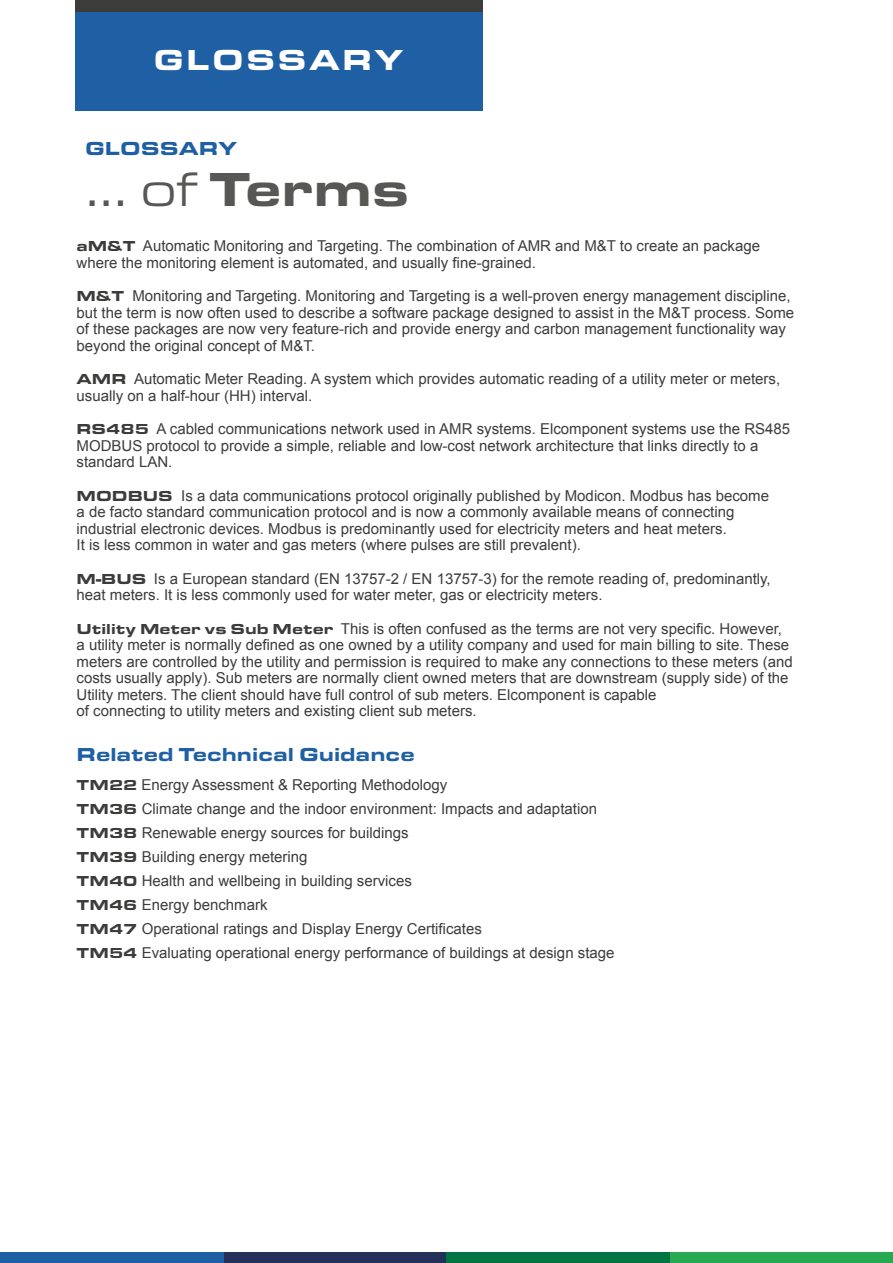
<style>
.page{position:relative;width:893px;height:1263px;background:#fff}
.page>*{position:absolute;margin:0;border:0;box-sizing:border-box;transform-origin:0 0}
.t1{font:49.5px "Eurostile Ext";color:#575756}
.t2{font:900 30px "Eurostile Ext";letter-spacing:.075em;color:#fff}
.t3{font:900 19.5px "Eurostile Ext";color:#1f5fa4}
.t4{font:15px/16.5px "Arial";color:#3c3c3b}
.s1{font-weight:900}
.s2{font-family:"Eurostile Ext";font-weight:900}
</style>
<div class="page">
<div style="left:223px;top:1252px;width:223px;height:11px;background:#233059"></div>
<div style="left:670px;top:1252px;width:223px;height:11px;background:#27a951"></div>
<div style="left:0;top:1252px;width:223px;height:11px;background:#1f5fa4"></div>
<div style="left:446px;top:1252px;width:224px;height:11px;background:#007441"></div>
<div style="left:75px;top:11px;width:407px;height:100px;background:#1f5fa4"></div>
<div style="left:75px;top:0;width:407px;height:12px;background:#3c3c3b"></div>
<h2 class="t2" style="left:153px;top:37px;width:252px">GLOSSARY</h2>
<h3 class="t3" style="left:85px;top:134px;width:154px">GLOSSARY</h3>
<h1 class="t1" style="left:85px;top:154px;width:326px">... of <span class="s1">Terms</span></h1>
<p class="t4" style="left:77px;top:238px;width:685px"><span class="s2">aM&amp;T</span> Automatic Monitoring and Targeting. The combination of AMR and M&amp;T to create an package where the monitoring element is automated, and usually fine-grained.</p>
<p class="t4" style="left:77px;top:288px;width:719px"><span class="s2">M&amp;T</span> Monitoring and Targeting. Monitoring and Targeting is a well-proven energy management discipline, but the term is now often used to describe a software package designed to assist in the M&amp;T process. Some of these packages are now very feature-rich and provide energy and carbon management functionality way beyond the original concept of M&amp;T.</p>
<p class="t4" style="left:77px;top:371px;width:705px"><span class="s2">AMR</span> Automatic Meter Reading. A system which provides automatic reading of a utility meter or meters, usually on a half-hour (HH) interval.</p>
<p class="t4" style="left:77px;top:421px;width:715px"><span class="s2">RS485</span> A cabled communications network used in AMR systems. Elcomponent systems use the RS485<br>MODBUS protocol to provide a simple, reliable and low-cost network architecture that links directly to a standard LAN.</p>
<p class="t4" style="left:77px;top:487px;width:694px"><span class="s2">MODBUS</span> Is a data communications protocol originally published by Modicon. Modbus has become a de facto standard communication protocol and is now a commonly available means of connecting industrial electronic devices. Modbus is predominantly used for electricity meters and heat meters.<br>It is less common in water and gas meters (where pulses are still prevalent).</p>
<p class="t4" style="left:77px;top:570px;width:696px"><span class="s2">M-BUS</span> Is a European standard (EN 13757-2 / EN 13757-3) for the remote reading of, predominantly, heat meters. It is less commonly used for water meter, gas or electricity meters.</p>
<p class="t4" style="left:77px;top:620px;width:718px"><span class="s2">Utility Meter vs Sub Meter</span> This is often confused as the terms are not very specific. However, a utility meter is normally defined as one owned by a utility company and used for main billing to site. These meters are controlled by the utility and permission is required to make any connections to these meters (and costs usually apply). Sub meters are normally client owned meters that are downstream (supply side) of the Utility meters. The client should have full control of sub meters. Elcomponent is capable<br>of connecting to utility meters and existing client sub meters.</p>
<h3 class="t3" style="left:77px;top:740px;width:340px">Related Technical Guidance</h3>
<p class="t4" style="left:77px;top:772px;width:539px;line-height:24px"><span class="s2">TM22</span> Energy Assessment &amp; Reporting Methodology<br><span class="s2">TM36</span> Climate change and the indoor environment: Impacts and adaptation <span class="s2">TM38</span> Renewable energy sources for buildings<br><span class="s2">TM39</span> Building energy metering<br><span class="s2">TM40</span> Health and wellbeing in building services<br><span class="s2">TM46</span> Energy benchmark<br><span class="s2">TM47</span> Operational ratings and Display Energy Certificates<br><span class="s2">TM54</span> Evaluating operational energy performance of buildings at design stage</p>
</div>
